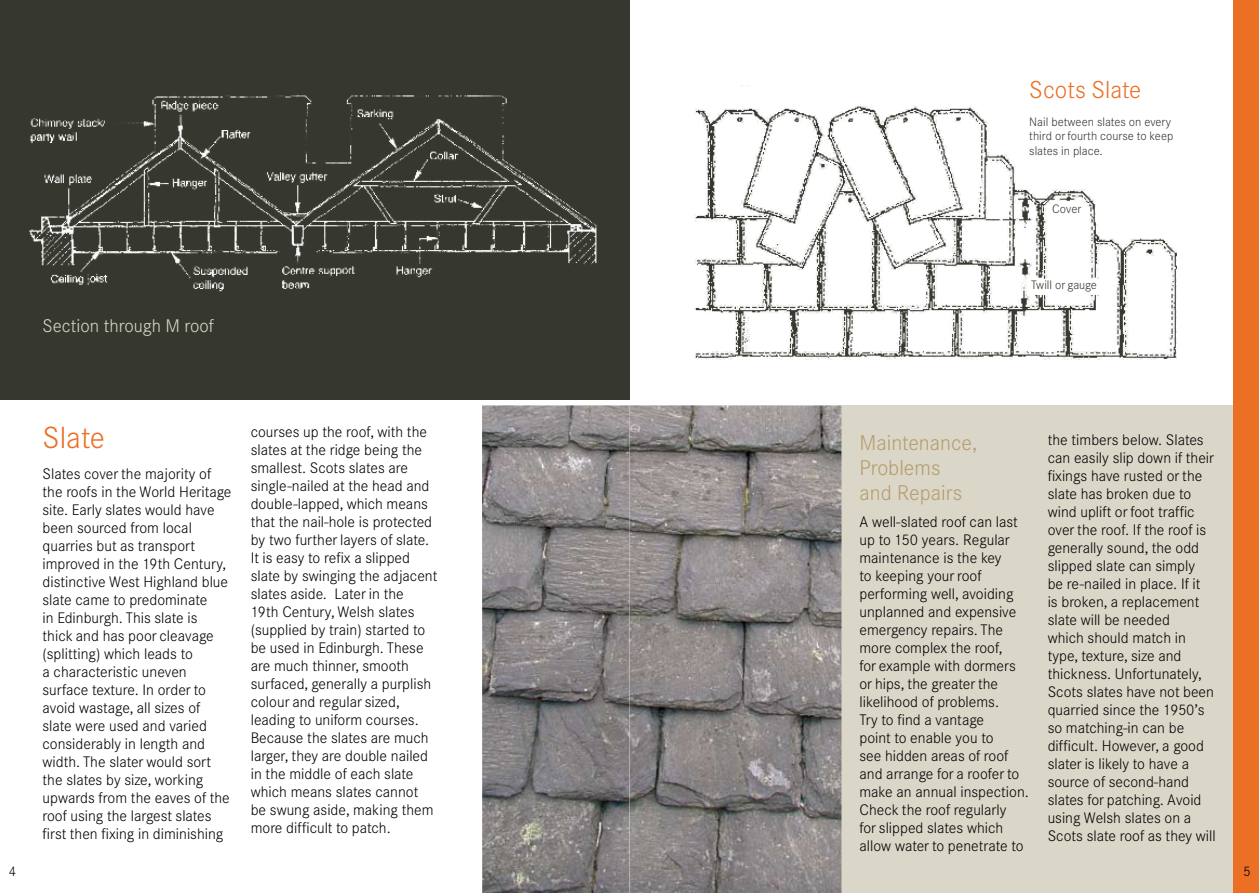
<style>
.page{position:relative;width:1259px;height:893px;background:#fff}
.page>*{position:absolute;margin:0;border:0;box-sizing:border-box;transform-origin:0 0}
.t1{font:300 30px "Corporate Sans BQ";color:#eb6f24}
.t2{font:300 24px "Corporate Sans BQ";color:#eb6f24}
.t3{font:300 21px/25.2px "Corporate Sans BQ";color:#b79c6e}
.t4{font:300 18px "Corporate Sans BQ";color:#dad7c8}
.t5{font:300 15px/18px "Corporate Sans BQ";color:#000}
.t6{font:300 13.5px "Corporate Sans BQ";color:#000}
.t7{font:300 12px/14.4px "Corporate Sans BQ";color:#36372f}
</style>
<div class="page">
<img style="left:694px;top:105px;width:485px;height:255px">
<img style="left:482px;top:405px;width:356px;height:488px">
<div style="left:0;top:0;width:629px;height:400px;background:#36372f"></div>
<div style="left:838px;top:405px;width:414px;height:488px;background:#dad7c8"></div>
<div style="left:1233px;top:0;width:26px;height:893px;background:#eb6f24"></div>
<img style="left:29px;top:95px;width:568px;height:197px">
<h2 class="t2" style="left:1029px;top:76px;width:113px">Scots Slate</h2>
<p class="t7" style="left:1029px;top:115px;width:146px">Nail between slates on every third or fourth course to keep slates in place.</p>
<p class="t7" style="left:1052px;top:202px;width:31px">Cover</p>
<p class="t4" style="left:43px;top:316px;width:173px">Section through M roof</p>
<p class="t7" style="left:1031px;top:278px;width:67px">Twill or gauge</p>
<h1 class="t1" style="left:43px;top:420px;width:64px">Slate</h1>
<p class="t5" style="left:43px;top:465px;width:190px">Slates cover the majority of the roofs in the World Heritage site. Early slates would have been sourced from local quarries but as transport improved in the 19th Century, distinctive West Highland blue slate came to predominate<br>in Edinburgh. This slate is thick and has poor cleavage (splitting) which leads to<br>a characteristic uneven surface texture. In order to avoid wastage, all sizes of slate were used and varied considerably in length and width. The slater would sort the slates by size, working upwards from the eaves of the roof using the largest slates first then fixing in diminishing</p>
<p class="t5" style="left:251px;top:423px;width:188px">courses up the roof, with the slates at the ridge being the smallest. Scots slates are single-nailed at the head and double-lapped, which means that the nail-hole is protected by two further layers of slate.<br>It is easy to refix a slipped slate by swinging the adjacent slates aside. Later in the<br>19th Century, Welsh slates (supplied by train) started to be used in Edinburgh. These are much thinner, smooth surfaced, generally a purplish colour and regular sized, leading to uniform courses.<br>Because the slates are much larger, they are double nailed in the middle of each slate which means slates cannot be swung aside, making them more difficult to patch.</p>
<h3 class="t3" style="left:859px;top:430px;width:119px">Maintenance,<br>Problems and Repairs</h3>
<p class="t5" style="left:859px;top:513px;width:171px">A well-slated roof can last up to 150 years. Regular maintenance is the key<br>to keeping your roof performing well, avoiding unplanned and expensive emergency repairs. The more complex the roof,<br>for example with dormers or hips, the greater the likelihood of problems.<br>Try to find a vantage<br>point to enable you to<br>see hidden areas of roof and arrange for a roofer to make an annual inspection.<br>Check the roof regularly<br>for slipped slates which allow water to penetrate to</p>
<p class="t5" style="left:1047px;top:431px;width:169px">the timbers below. Slates can easily slip down if their fixings have rusted or the slate has broken due to wind uplift or foot traffic over the roof. If the roof is generally sound, the odd slipped slate can simply<br>be re-nailed in place. If it<br>is broken, a replacement slate will be needed<br>which should match in type, texture, size and thickness. Unfortunately,<br>Scots slates have not been quarried since the 1950’s so matching-in can be difficult. However, a good slater is likely to have a source of second-hand slates for patching. Avoid using Welsh slates on a<br>Scots slate roof as they will</p>
<p class="t6" style="left:9px;top:863px;width:9px">4</p>
<p class="t6" style="left:1243px;top:863px;width:9px">5</p>
</div>
